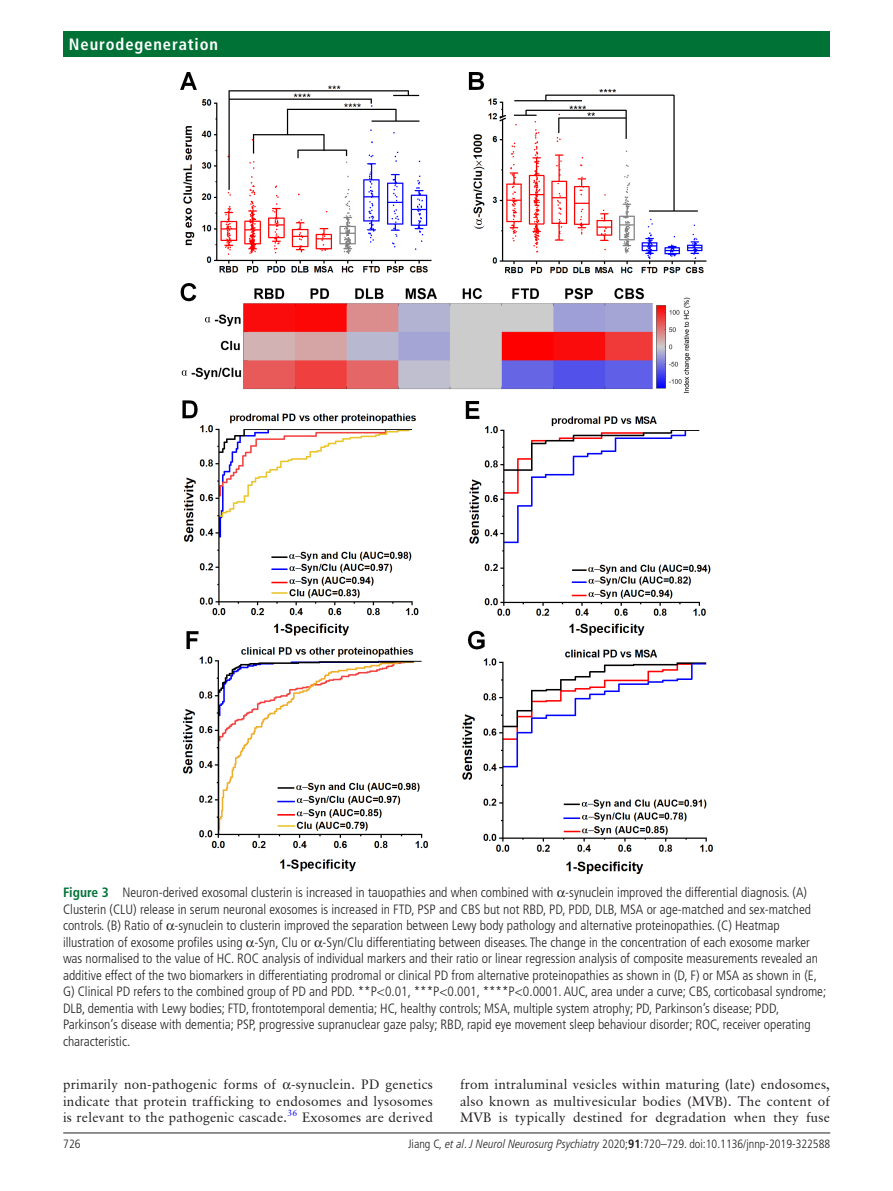
<style>
.page{position:relative;width:893px;height:1191px;background:#fff}
.page>*{position:absolute;margin:0;border:0;box-sizing:border-box;transform-origin:0 0}
.t1{font:700 condensed 16.5px "Frutiger LT Pro";letter-spacing:.055em;color:#fff}
.t2{font:300 condensed 13.5px/16.5px "Frutiger LT Pro";color:#231f20}
.t3{font:13.5px/16.5px "Classical Garamond BT";letter-spacing:.015em;color:#231f20;text-align:justify}
.t4{font:300 condensed 12px "Frutiger LT Pro";color:#231f20}
.s1{font-weight:700;color:#007236}
.s2{font-style:italic}
.s3{font-weight:700}
</style>
<div class="page">
<hr style="left:63px;top:1132px;width:767px;height:1px;background:#231f20">
<div style="left:63px;top:31px;width:767px;height:25px;background:#007236"></div>
<img style="left:180px;top:72px;width:533px;height:801px">
<p class="t1" style="left:69px;top:34px;width:151px">Neurodegeneration</p>
<p class="t2" style="left:63px;top:884px;width:765px"><span class="s1">Figure 3</span> Neuron-derived exosomal clusterin is increased in tauopathies and when combined with -synuclein improved the differential diagnosis. (A)<br>Clusterin (CLU) release in serum neuronal exosomes is increased in FTD, PSP and CBS but not RBD, PD, PDD, DLB, MSA or age-matched and sex-matched controls. (B) Ratio of -synuclein to clusterin improved the separation between Lewy body pathology and alternative proteinopathies. (C) H eatmap illustration of exosome profiles using -Syn, Clu or -Syn/Clu differentiating between diseases. The change in the concentration of each exosome marker was normalised to the value of HC. ROC analysis of individual markers and their ratio or linear regression analysis of composite measurements revealed an additive effect of the two biomarkers in differentiating prodromal or clinical PD from alternative proteinopathies as shown in (D, F) or MSA as shown in (E, G) Clinical PD refers to the combined group of PD and PDD. **P&lt;0.01, ***P&lt;0.001, ****P&lt;0.0001. AUC, area under a curve; CBS, corticobasal syndrome; DLB, dementia with Lewy bodies; FTD, frontotemporal dementia; HC, healthy controls; MSA, multiple system atrophy; PD, Parkinson’s disease; PDD, Parkinson’s disease with dementia; PSP, progressive supranuclear gaze palsy; RBD, rapid eye movement sleep behaviour disorder; ROC, receiver operating characteristic.</p>
<p class="t3" style="left:63px;top:1076px;width:371px">primarily non-pathogenic forms of -synuclein. PD genetics indicate that protein trafficking to endosomes and lysosomes is relevant to the pathogenic cascade.<sup>36</sup> Exosomes are derived</p>
<p class="t3" style="left:460px;top:1075px;width:371px">from intraluminal vesicles within maturing (late) endosomes, also known as multivesicular bodies (MVB). The content of MVB is typically destined for degradation when they fuse</p>
<p class="t4" style="left:63px;top:1136px;width:19px">726</p>
<p class="t4" style="left:408px;top:1136px;width:424px">Jiang C<span class="s2">, et al</span>. <span class="s2">J Neurol Neurosurg Psychiatry</span> 2020;<span class="s3">91</span>:720–729. doi:10.1136/jnnp-2019-322588</p>
</div>
